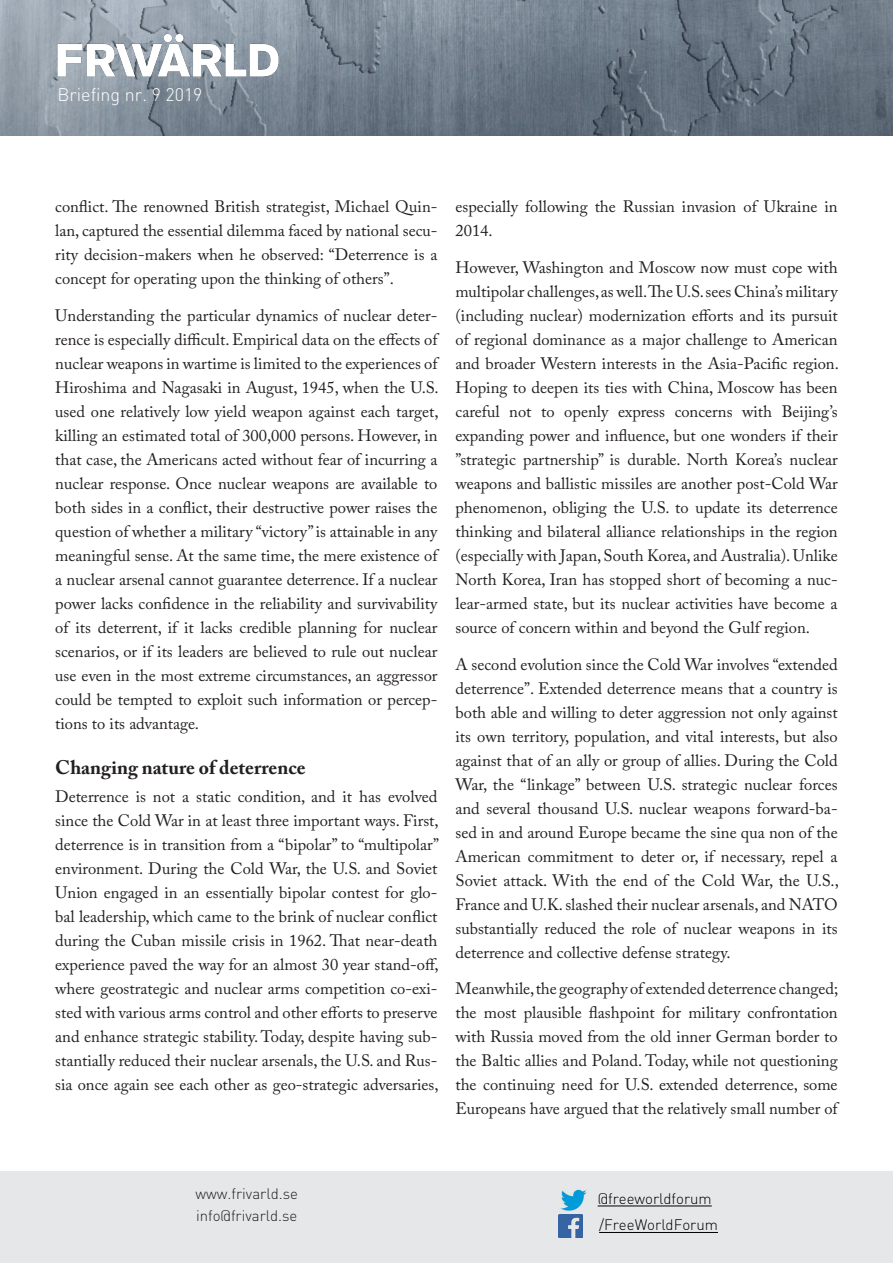
<style>
.page{position:relative;width:893px;height:1263px;background:#fff}
.page>*{position:absolute;margin:0;border:0;box-sizing:border-box;transform-origin:0 0}
.UNderrubrik{font:700 19.5px "Adobe Caslon Pro";color:#231f20}
.t1{font:300 18px "DIN";color:#fff}
.Brödtext{font:16.5px/24px "Adobe Caslon Pro";color:#231f20;text-align:justify}
.t2{font:300 15px/22.2px "DIN";color:#231f20}
.t3{font:300 15px/26.5px "DIN";color:#000}
</style>
<div class="page">
<img style="left:0;top:1px;width:893px;height:135px">
<img style="left:55px;top:33px;width:226px;height:48px">
<div style="left:0;top:1172px;width:893px;height:91px;background:#e6e7e9"></div>
<hr style="left:598px;top:1205px;width:114px;height:1px;background:#000">
<hr style="left:599px;top:1232px;width:119px;height:1px;background:#000">
<img style="left:561px;top:1189px;width:26px;height:22px">
<img style="left:559px;top:1214px;width:23px;height:24px">
<p class="t1" style="left:57px;top:83px;width:147px">Briefing nr. 9 2019</p>
<p class="Brödtext" style="left:55px;top:194px;width:384px">conflict. The renowned British strategist, Michael Quin&shy;lan, captured the essential dilemma faced by national secu&shy;rity decision-makers when he observed: “Deterrence is a concept for operating upon the thinking of others”.</p>
<p class="Brödtext" style="left:55px;top:303px;width:385px">Understanding the particular dynamics of nuclear deter&shy;rence is especially difficult. Empirical data on the effects of nuclear weapons in wartime is limited to the experiences of Hiroshima and Nagasaki in August, 1945, when the U.S. used one relatively low yield weapon against each target, killing an estimated total of 300,000 persons. However, in that case, the Americans acted without fear of incurring a nuclear response. Once nuclear weapons are available to both sides in a conflict, their destructive power raises the question of whether a military “victory” is attainable in any meaningful sense. At the same time, the mere existence of a nuclear arsenal cannot guarantee deterrence. If a nuclear power lacks confidence in the reliability and survivability of its deterrent, if it lacks credible planning for nuclear scenarios, or if its leaders are believed to rule out nuclear use even in the most extreme circumstances, an aggressor could be tempted to exploit such information or percep&shy;tions to its advantage.</p>
<p class="UNderrubrik" style="left:55px;top:756px;width:252px">Changing nature of deterrence</p>
<p class="Brödtext" style="left:55px;top:785px;width:385px">Deterrence is not a static condition, and it has evolved since the Cold War in at least three important ways. First, deterrence is in transition from a “bipolar” to “multipolar” environment. During the Cold War, the U.S. and Soviet Union engaged in an essentially bipolar contest for glo&shy;bal leadership, which came to the brink of nuclear conflict during the Cuban missile crisis in 1962. That near-death experience paved the way for an almost 30 year stand-off, where geostrategic and nuclear arms competition co-exi&shy;sted with various arms control and other efforts to preserve and enhance strategic stability. Today, despite having sub&shy;stantially reduced their nuclear arsenals, the U.S. and Rus&shy;sia once again see each other as geo-strategic adversaries,</p>
<p class="Brödtext" style="left:455px;top:194px;width:384px">especially following the Russian invasion of Ukraine in<br>2014.</p>
<p class="Brödtext" style="left:455px;top:255px;width:385px">However, Washington and Moscow now must cope with multipolar challenges, as well. The U.S. sees China’s military (including nuclear) modernization efforts and its pursuit of regional dominance as a major challenge to American and broader Western interests in the Asia-Pacific region.<br>Hoping to deepen its ties with China, Moscow has been careful not to openly express concerns with Beijing’s expanding power and influence, but one wonders if their ”strategic partnership” is durable. North Korea’s nuclear weapons and ballistic missiles are another post-Cold War phenomenon, obliging the U.S. to update its deterrence thinking and bilateral alliance relationships in the region (especially with Japan, South Korea, and Australia). Unlike North Korea, Iran has stopped short of becoming a nuc&shy;lear-armed state, but its nuclear activities have become a source of concern within and beyond the Gulf region.</p>
<p class="Brödtext" style="left:455px;top:652px;width:385px">A second evolution since the Cold War involves “extended deterrence”. Extended deterrence means that a country is both able and willing to deter aggression not only against its own territory, population, and vital interests, but also against that of an ally or group of allies. During the Cold War, the “linkage” between U.S. strategic nuclear forces and several thousand U.S. nuclear weapons forward-ba&shy;sed in and around Europe became the sine qua non of the American commitment to deter or, if necessary, repel a Soviet attack. With the end of the Cold War, the U.S., France and U.K. slashed their nuclear arsenals, and NATO substantially reduced the role of nuclear weapons in its deterrence and collective defense strategy.</p>
<p class="Brödtext" style="left:455px;top:977px;width:384px">Meanwhile, the geography of extended deterrence changed; the most plausible flashpoint for military confrontation with Russia moved from the old inner German border to the Baltic allies and Poland. Today, while not questioning the continuing need for U.S. extended deterrence, some Europeans have argued that the relatively small number of</p>
<p class="t2" style="left:196px;top:1182px;width:104px">www.frivarld.se info@frivarld.se</p>
<p class="t3" style="left:598px;top:1185px;width:122px">@freeworldforum /FreeWorldForum</p>
</div>
